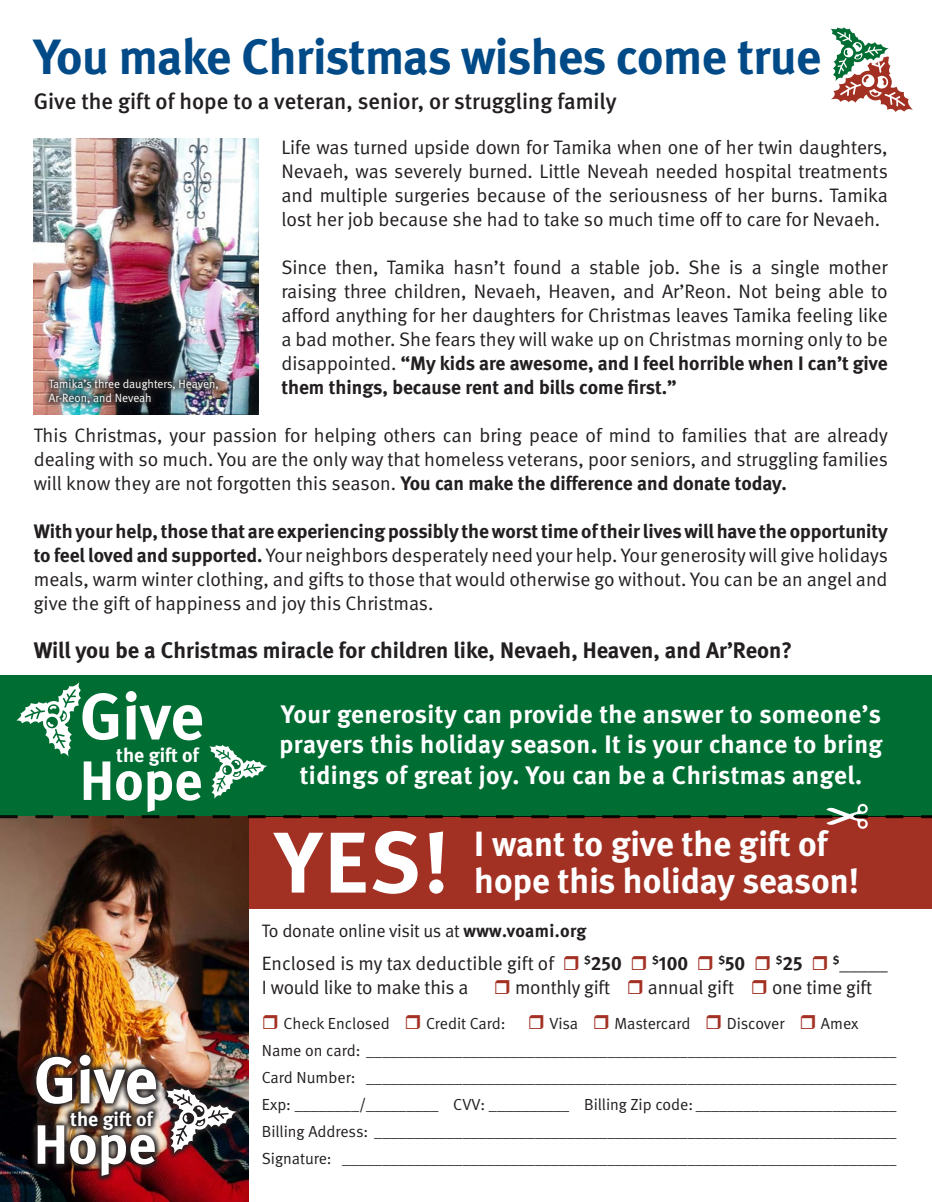
<style>
.page{position:relative;width:932px;height:1202px;background:#fff}
.page>*{position:absolute;margin:0;border:0;box-sizing:border-box;transform-origin:0 0}
.t1{font:700 86.1px "Meta";color:#fff}
.t2{font:700 65.85px "Meta";color:#fff}
.t3{font:700 55.35px "Meta";color:#fff}
.t4{font:700 49.5px "Meta";letter-spacing:-.01em;color:#004a87}
.t5{font:700 34.95px/36.9px "Meta";color:#fff}
.t6{font:700 25.35px/30.5px "Meta";letter-spacing:.02em;color:#fff;text-align:center}
.t7{font:700 22.5px "Meta";color:#231f20}
.t8{font:500 22.5px "Meta";color:#231f20}
.t9{font:700 19.8px "Meta";color:#fff}
.t10{font:19.5px/24px "Meta Normal";color:#231f20;text-align:justify}
.t11{font:19.35px "Meta Normal";letter-spacing:-.01em;color:#231f20}
.t12{font:19.35px "Meta Bold Expert";color:#231f20}
.t13{font:700 19.35px "Meta";color:#231f20}
.t14{font:18px "Meta Normal";letter-spacing:-.01em;color:#231f20}
.t15{font:16.05px "Meta Normal";color:#231f20}
.t16{font:12px "Meta Normal";color:#fff}
.s1{font-family:"Meta";font-weight:700}
</style>
<div class="page">
<div style="left:0;top:675px;width:932px;height:141px;background:#006d33"></div>
<div style="left:249px;top:816px;width:683px;height:93px;background:#a33123"></div>
<img style="left:0;top:829px;width:249px;height:373px">
<img style="left:34px;top:138px;width:225px;height:277px">
<img style="left:29px;top:1047px;width:134px;height:136px">
<img style="left:159px;top:1081px;width:84px;height:79px">
<svg style="left:166px;top:1088px;width:71px;height:65px"></svg>
<div style="left:41px;top:371px;width:184px;height:40px;background:#231f20;opacity:.75"></div>
<svg style="left:0;top:682px;width:932px;height:147px"></svg>
<svg style="left:830px;top:27px;width:83px;height:85px"></svg>
<p class="t4" style="left:34px;top:26px;width:789px">You make Christmas wishes come true</p>
<p class="t8" style="left:34px;top:88px;width:584px">Give the gift of hope to a veteran, senior, or struggling family</p>
<p class="t10" style="left:281px;top:135px;width:608px">Life was turned upside down for Tamika when one of her twin daughters, Nevaeh, was severely burned. Little Neveah needed hospital treatments and multiple surgeries because of the seriousness of her burns. Tamika lost her job because she had to take so much time off to care for Nevaeh.</p>
<p class="t10" style="left:281px;top:255px;width:608px">Since then, Tamika hasn’t found a stable job. She is a single mother raising three children, Nevaeh, Heaven, and Ar’Reon. Not being able to afford anything for her daughters for Christmas leaves Tamika feeling like a bad mother. She fears they will wake up on Christmas morning only to be disappointed. <span class="s1">“My kids are awesome, and I feel horrible when I can’t give them things, because rent and bills come first.”</span></p>
<p class="t10" style="left:34px;top:423px;width:855px">This Christmas, your passion for helping others can bring peace of mind to families that are already dealing with so much. You are the only way that homeless veterans, poor seniors, and struggling families will know they are not forgotten this season. <span class="s1">You can make the difference and donate today.</span></p>
<p class="t10" style="left:34px;top:519px;width:855px"><span class="s1">With your help, those that are experiencing possibly the worst time of their lives will have the opportunity to feel loved and supported.</span> Your neighbors desperately need your help. Your generosity will give holidays meals, warm winter clothing, and gifts to those that would otherwise go without. You can be an angel and give the gift of happiness and joy this Christmas.</p>
<p class="t7" style="left:34px;top:636px;width:759px">Will you be a Christmas miracle for children like, Nevaeh, Heaven, and Ar’Reon?</p>
<p class="t16" style="left:49px;top:376px;width:171px">Tamika’s three daughters, Heaven,</p>
<p class="t16" style="left:49px;top:391px;width:104px">Ar-Reon, and Neveah</p>
<p class="t2" style="left:80px;top:675px;width:125px">Give</p>
<p class="t9" style="left:116px;top:742px;width:84px">the gift of</p>
<p class="t3" style="left:80px;top:745px;width:124px">Hope</p>
<p class="t2" style="left:34px;top:1038px;width:125px">Give</p>
<p class="t9" style="left:70px;top:1106px;width:84px">the gift of</p>
<p class="t3" style="left:34px;top:1109px;width:124px">Hope</p>
<p class="t6" style="left:279px;top:698px;width:604px">Your generosity can provide the answer to someone’s prayers this holiday season. It is your chance to bring tidings of great joy. You can be a Christmas angel.</p>
<p class="t1" style="left:275px;top:808px;width:175px">YES!</p>
<p class="t5" style="left:474px;top:824px;width:386px">I want to give the gift of hope this holiday season!</p>
<p class="t14" style="left:262px;top:920px;width:326px">To donate online visit us at <span class="s1">www.voami.org</span></p>
<p class="t11" style="left:262px;top:952px;width:294px">Enclosed is my tax deductible gift of</p>
<p class="t12" style="left:584px;top:951px;width:39px"><sup>$</sup>250</p>
<p class="t12" style="left:652px;top:951px;width:37px"><sup>$</sup>100</p>
<p class="t12" style="left:718px;top:951px;width:28px"><sup>$</sup>50</p>
<p class="t12" style="left:775px;top:951px;width:28px"><sup>$</sup>25</p>
<p class="t13" style="left:833px;top:951px;width:56px"><sup>$</sup>_____</p>
<p class="t11" style="left:262px;top:976px;width:208px">I would like to make this a</p>
<p class="t11" style="left:515px;top:976px;width:97px">monthly gift</p>
<p class="t11" style="left:648px;top:976px;width:87px">annual gift</p>
<p class="t11" style="left:772px;top:976px;width:102px">one time gift</p>
<p class="t15" style="left:283px;top:1013px;width:108px">Check Enclosed</p>
<p class="t15" style="left:426px;top:1013px;width:81px">Credit Card:</p>
<p class="t15" style="left:549px;top:1013px;width:30px">Visa</p>
<p class="t15" style="left:614px;top:1013px;width:77px">Mastercard</p>
<p class="t15" style="left:726px;top:1013px;width:59px">Discover</p>
<p class="t15" style="left:821px;top:1013px;width:39px">Amex</p>
<p class="t15" style="left:262px;top:1040px;width:636px">Name on card: __________________________________________________________________</p>
<p class="t15" style="left:262px;top:1067px;width:636px">Card Number: __________________________________________________________________</p>
<p class="t15" style="left:262px;top:1094px;width:636px">Exp: ________/_________ CVV: __________ Billing Zip code: _________________________</p>
<p class="t15" style="left:262px;top:1121px;width:636px">Billing Address: _________________________________________________________________</p>
<p class="t15" style="left:262px;top:1148px;width:636px">Signature: _____________________________________________________________________</p>
</div>
